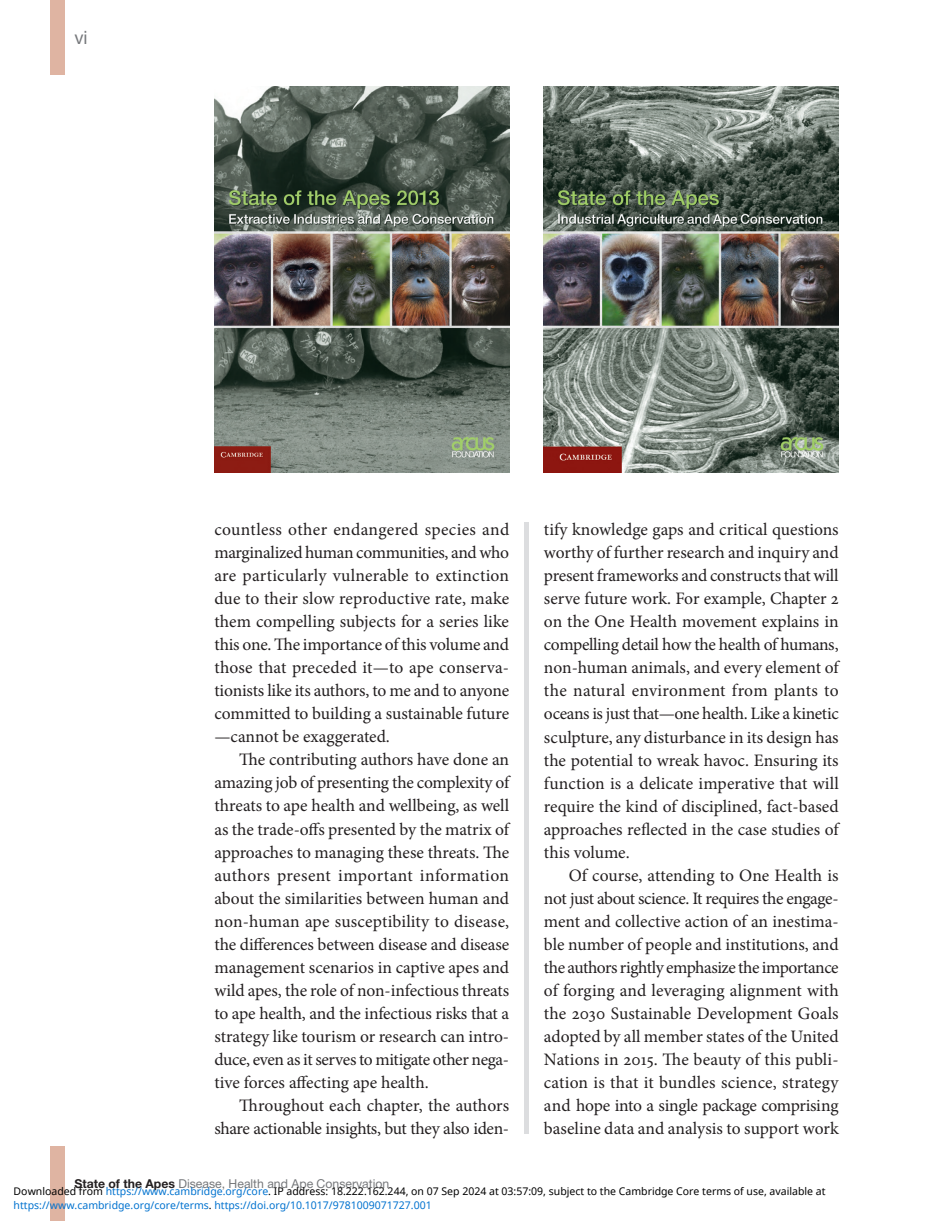
<style>
.page{position:relative;width:938px;height:1221px;background:#fff}
.page>*{position:absolute;margin:0;border:0;box-sizing:border-box;transform-origin:0 0}
.t1{font:18.38px "Helvetica Neue LT Pro";color:#76787b}
.t2{font:17.5px/23.1px "Minion Pro";letter-spacing:-.005em;color:#231f20;text-align:justify}
.t3{font:12.25px "Helvetica Neue LT Pro";color:#76787b}
.t4{font:10.5px "Noto Sans";color:#000}
.t5{font:10.5px "Noto Sans";color:#0172cf}
.s1{font-weight:700;color:#231f20}
.s2{color:#0172cf}
.s3{color:#000}
</style>
<div class="page">
<div style="left:50px;top:0;width:14px;height:74px;background:#dfb4a2"></div>
<div style="left:50px;top:1146px;width:14px;height:74px;background:#dfb4a2"></div>
<img style="left:544px;top:87px;width:294px;height:385px">
<img style="left:214px;top:87px;width:295px;height:385px">
<div style="left:524px;top:522px;width:5px;height:612px;background:#dcdddf"></div>
<p class="t1" style="left:74px;top:26px;width:15px">vi</p>
<p class="t2" style="left:214px;top:518px;width:296px">countless other endangered species and marginalized human communities, and who are particularly vulnerable to extinction due to their slow reproductive rate, make them compelling subjects for a series like this one. The importance of this volume and those that preceded it—to ape conserva&shy;tionists like its authors, to me and to anyone committed to building a sustainable future —cannot be exaggerated.</p>
<p class="t2" style="left:214px;top:748px;width:296px;text-indent:25px">The contributing authors have done an amazing job of presenting the complexity of threats to ape health and wellbeing, as well as the trade-offs presented by the matrix of approaches to managing these threats. The authors present important information about the similarities between human and non-human ape susceptibility to disease, the differences between disease and disease management scenarios in captive apes and wild apes, the role of non-infectious threats to ape health, and the infectious risks that a strategy like tourism or research can intro&shy;duce, even as it serves to mitigate other nega&shy;tive forces affecting ape health.</p>
<p class="t2" style="left:214px;top:1093px;width:296px;text-align:right">Throughout each chapter, the authors share actionable insights, but they also iden-</p>
<p class="t2" style="left:544px;top:518px;width:296px">tify knowledge gaps and critical questions worthy of further research and inquiry and present frameworks and constructs that will serve future work. For example, Chapter 2 on the One Health movement explains in compelling detail how the health of humans, non-human animals, and every element of the natural environment from plants to oceans is just that—one health. Like a kinetic sculpture, any disturbance in its design has the potential to wreak havoc. Ensuring its function is a delicate imperative that will require the kind of disciplined, fact-based approaches reflected in the case studies of this volume.</p>
<p class="t2" style="left:544px;top:863px;width:296px;text-indent:25px">Of course, attending to One Health is not just about science. It requires the engage&shy;ment and collective action of an inestima&shy;ble number of people and institutions, and the authors rightly emphasize the importance of forging and leveraging alignment with the 2030 Sustainable Development Goals adopted by all member states of the United Nations in 2015. The beauty of this publi&shy;cation is that it bundles science, strategy and hope into a single package comprising baseline data and analysis to support work</p>
<p class="t3" style="left:74px;top:1176px;width:316px"><span class="s1">State of the Apes</span> Disease, Health and Ape Conservation</p>
<p class="t4" style="left:14px;top:1183px;width:813px">Downloaded from <span class="s2">https://www.cambridge.org/core</span>. IP address: 18.222.162.244, on 07 Sep 2024 at 03:57:09, subject to the Cambridge Core terms of use, available at</p>
<p class="t5" style="left:14px;top:1197px;width:419px">https://www.cambridge.org/core/terms<span class="s3">.</span> https://doi.org/10.1017/9781009071727.001</p>
</div>
